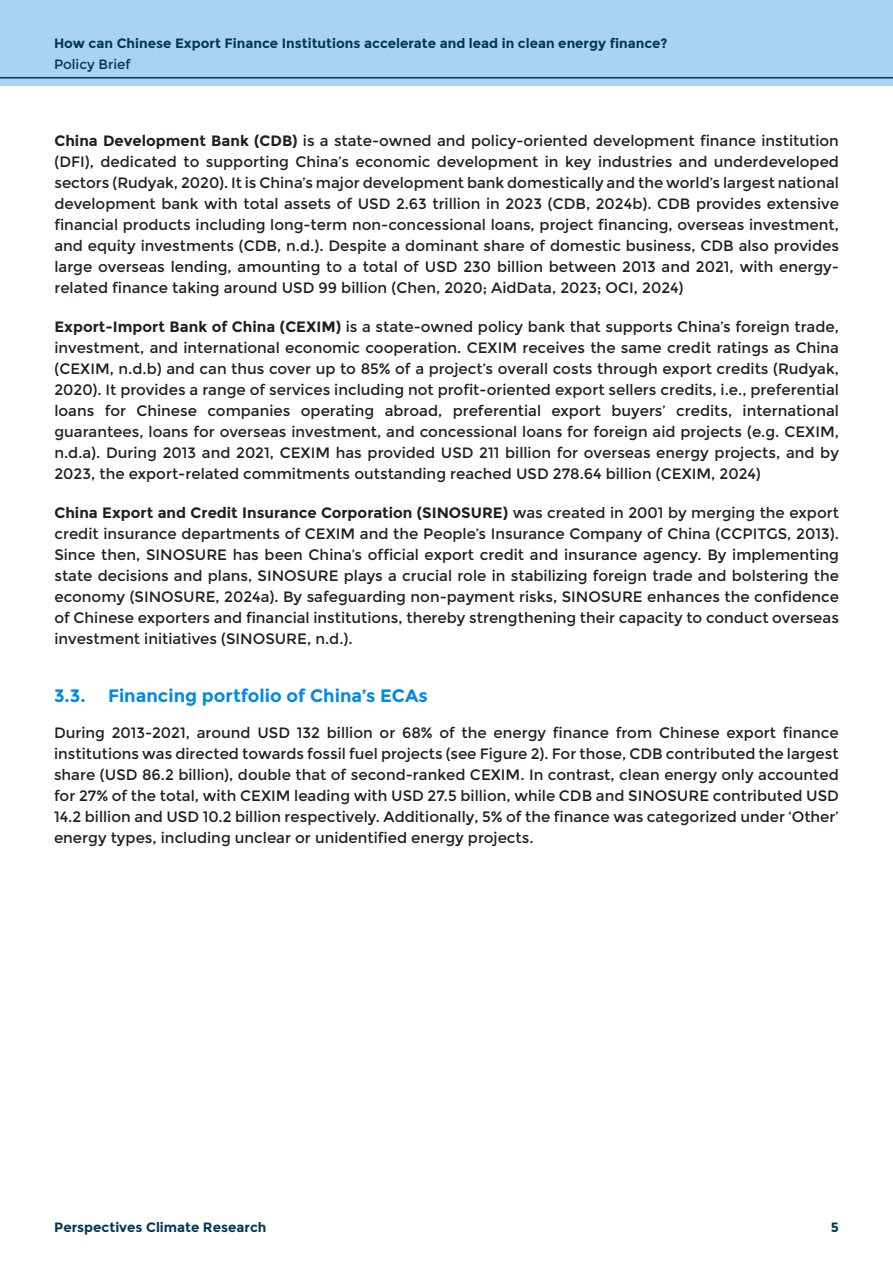
<style>
.page{position:relative;width:893px;height:1263px;background:#fff}
.page>*{position:absolute;margin:0;border:0;box-sizing:border-box;transform-origin:0 0}
.t1{font:700 18px "Montserrat";color:#0089e5}
.t2{font:15px/21px "Montserrat";color:#231f20;text-align:justify}
.t3{font:700 13.5px "Montserrat";color:#003657}
.t4{font:13.5px "Montserrat";color:#003657}
.s1{font-weight:700}
</style>
<div class="page">
<div style="left:0;top:0;width:893px;height:85px;background:#a9d4f1"></div>
<hr style="left:0;top:77px;width:893px;height:2px;background:#003657">
<p class="t3" style="left:54px;top:35px;width:615px">How can Chinese Export Finance Institutions accelerate and lead in clean energy finance?</p>
<p class="t4" style="left:54px;top:57px;width:78px">Policy Brief</p>
<p class="t2" style="left:54px;top:131px;width:786px"><span class="s1">China Development Bank (CDB)</span> is a state-owned and policy-oriented development finance institution (DFI), dedicated to supporting China’s economic development in key industries and underdeveloped sectors (Rudyak, 2020). It is China’s major development bank domestically and the world’s largest national development bank with total assets of USD 2.63 trillion in 2023 (CDB, 2024b). CDB provides extensive financial products including long-term non-concessional loans, project financing, overseas investment, and equity investments (CDB, n.d.). Despite a dominant share of domestic business, CDB also provides large overseas lending, amounting to a total of USD 230 billion between 2013 and 2021, with energy&shy;related finance taking around USD 99 billion (Chen, 2020; AidData, 2023; OCI, 2024)</p>
<p class="t2" style="left:54px;top:317px;width:786px"><span class="s1">Export-Import Bank of China (CEXIM)</span> is a state-owned policy bank that supports China’s foreign trade, investment, and international economic cooperation. CEXIM receives the same credit ratings as China (CEXIM, n.d.b) and can thus cover up to 85% of a project’s overall costs through export credits (Rudyak, 2020). It provides a range of services including not profit-oriented export sellers credits, i.e., preferential loans for Chinese companies operating abroad, preferential export buyers’ credits, international guarantees, loans for overseas investment, and concessional loans for foreign aid projects (e.g. CEXIM, n.d.a). During 2013 and 2021, CEXIM has provided USD 211 billion for overseas energy projects, and by 2023, the export-related commitments outstanding reached USD 278.64 billion (CEXIM, 2024)</p>
<p class="t2" style="left:54px;top:503px;width:786px"><span class="s1">China Export and Credit Insurance Corporation (SINOSURE)</span> was created in 2001 by merging the export credit insurance departments of CEXIM and the People’s Insurance Company of China (CCPITGS, 2013).<br>Since then, SINOSURE has been China’s official export credit and insurance agency. By implementing state decisions and plans, SINOSURE plays a crucial role in stabilizing foreign trade and bolstering the economy (SINOSURE, 2024a). By safeguarding non-payment risks, SINOSURE enhances the confidence of Chinese exporters and financial institutions, thereby strengthening their capacity to conduct overseas investment initiatives (SINOSURE, n.d.).</p>
<p class="t1" style="left:54px;top:685px;width:375px">3.3. Financing portfolio of China’s ECAs</p>
<p class="t2" style="left:54px;top:723px;width:786px">During 2013-2021, around USD 132 billion or 68% of the energy finance from Chinese export finance institutions was directed towards fossil fuel projects (see Figure 2). For those, CDB contributed the largest share (USD 86.2 billion), double that of second-ranked CEXIM. In contrast, clean energy only accounted for 27% of the total, with CEXIM leading with USD 27.5 billion, while CDB and SINOSURE contributed USD 14.2 billion and USD 10.2 billion respectively. Additionally, 5% of the finance was categorized under ‘Other’ energy types, including unclear or unidentified energy projects.</p>
<p class="t3" style="left:54px;top:1219px;width:214px">Perspectives Climate Research</p>
<p class="t3" style="left:831px;top:1219px;width:10px">5</p>
</div>
